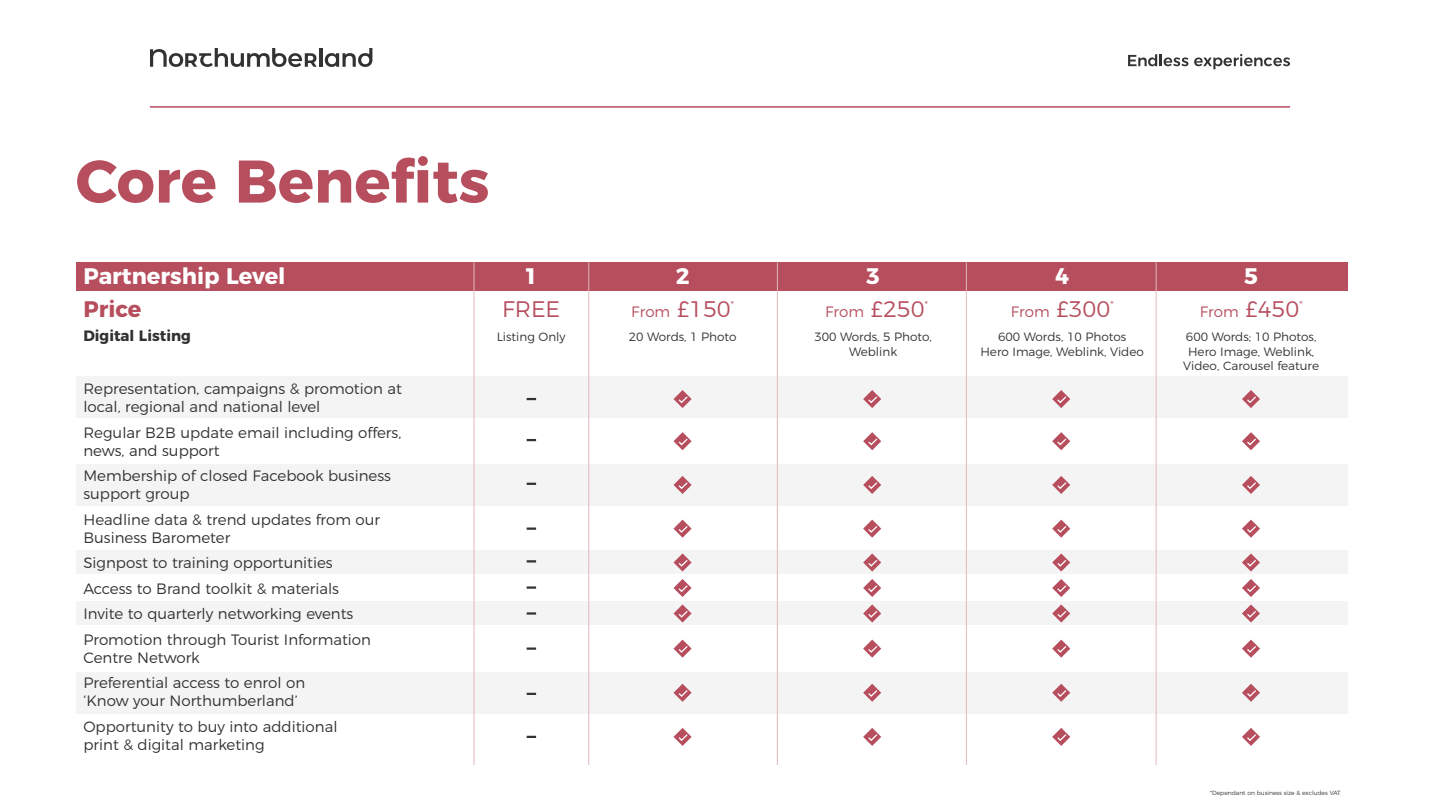
<style>
.page{position:relative;width:1440px;height:810px;background:#fff}
.page>*{position:absolute;margin:0;border:0;box-sizing:border-box;transform-origin:0 0}
.t1{font:700 60px "Montserrat";color:#b64e5e}
.t2{font:700 22.5px "Montserrat";color:#fff}
.t3{font:700 22.5px "Montserrat";color:#b64e5e}
.t4{font:300 22.5px "Montserrat";color:#b64e5e}
.t5{font:300 15px/25.5px "Montserrat";color:#333232}
.t6{font:300 15px "Montserrat";color:#b64e5e}
.t7{font:700 15px "Montserrat";color:#333232}
.t8{font:300 12px/14.4px "Montserrat";color:#333232;text-align:center}
.t9{font:300 9.75px "Montserrat";color:#b64e5e}
.t10{font:300 6px "Montserrat";color:#333232}
.s1{font-size:22.5px}
</style>
<div class="page">
<hr style="left:319px;top:48px;width:3px;height:19px;background:#333232">
<svg style="left:150px;top:48px;width:167px;height:19px"></svg>
<svg style="left:325px;top:48px;width:47px;height:19px"></svg>
<svg style="left:1128px;top:54px;width:60px;height:12px"></svg>
<svg style="left:1194px;top:54px;width:96px;height:15px"></svg>
<hr style="left:150px;top:106px;width:1140px;height:2px;background:#b64e5e">
<div style="left:76px;top:550px;width:1272px;height:24px;background:#f5f4f4"></div>
<div style="left:76px;top:376px;width:1272px;height:42px;background:#f5f4f4"></div>
<div style="left:76px;top:464px;width:1272px;height:42px;background:#f5f4f4"></div>
<div style="left:76px;top:602px;width:1272px;height:24px;background:#f5f4f4"></div>
<div style="left:76px;top:672px;width:1272px;height:42px;background:#f5f4f4"></div>
<div style="left:76px;top:262px;width:1272px;height:29px;background:#b64e5e"></div>
<hr style="left:777px;top:262px;width:1px;height:503px;background:#e0b8ba">
<hr style="left:588px;top:262px;width:1px;height:503px;background:#e0b8ba">
<hr style="left:966px;top:262px;width:1px;height:503px;background:#e0b8ba">
<hr style="left:1156px;top:262px;width:1px;height:503px;background:#e0b8ba">
<hr style="left:474px;top:262px;width:1px;height:503px;background:#e0b8ba">
<svg style="left:674px;top:553px;width:18px;height:19px"></svg>
<svg style="left:674px;top:520px;width:18px;height:18px"></svg>
<svg style="left:674px;top:476px;width:18px;height:18px"></svg>
<svg style="left:674px;top:579px;width:18px;height:18px"></svg>
<svg style="left:674px;top:604px;width:18px;height:19px"></svg>
<svg style="left:674px;top:640px;width:18px;height:18px"></svg>
<svg style="left:674px;top:684px;width:18px;height:18px"></svg>
<svg style="left:674px;top:728px;width:18px;height:18px"></svg>
<svg style="left:674px;top:432px;width:18px;height:18px"></svg>
<svg style="left:674px;top:390px;width:18px;height:18px"></svg>
<svg style="left:527px;top:398px;width:9px;height:2px"></svg>
<svg style="left:527px;top:736px;width:9px;height:2px"></svg>
<svg style="left:527px;top:693px;width:9px;height:2px"></svg>
<svg style="left:527px;top:648px;width:9px;height:2px"></svg>
<svg style="left:527px;top:612px;width:9px;height:3px"></svg>
<svg style="left:527px;top:586px;width:9px;height:3px"></svg>
<svg style="left:527px;top:560px;width:9px;height:2px"></svg>
<svg style="left:527px;top:528px;width:9px;height:2px"></svg>
<svg style="left:527px;top:483px;width:9px;height:2px"></svg>
<svg style="left:527px;top:439px;width:9px;height:2px"></svg>
<svg style="left:863px;top:553px;width:18px;height:19px"></svg>
<svg style="left:863px;top:520px;width:18px;height:18px"></svg>
<svg style="left:863px;top:476px;width:18px;height:18px"></svg>
<svg style="left:863px;top:579px;width:18px;height:18px"></svg>
<svg style="left:863px;top:604px;width:18px;height:19px"></svg>
<svg style="left:863px;top:640px;width:18px;height:18px"></svg>
<svg style="left:863px;top:684px;width:18px;height:18px"></svg>
<svg style="left:863px;top:728px;width:18px;height:18px"></svg>
<svg style="left:863px;top:432px;width:18px;height:18px"></svg>
<svg style="left:863px;top:390px;width:18px;height:18px"></svg>
<svg style="left:1052px;top:553px;width:18px;height:19px"></svg>
<svg style="left:1052px;top:520px;width:18px;height:18px"></svg>
<svg style="left:1052px;top:476px;width:18px;height:18px"></svg>
<svg style="left:1052px;top:579px;width:18px;height:18px"></svg>
<svg style="left:1052px;top:604px;width:18px;height:19px"></svg>
<svg style="left:1052px;top:640px;width:18px;height:18px"></svg>
<svg style="left:1052px;top:684px;width:18px;height:18px"></svg>
<svg style="left:1052px;top:728px;width:18px;height:18px"></svg>
<svg style="left:1052px;top:432px;width:18px;height:18px"></svg>
<svg style="left:1052px;top:390px;width:18px;height:18px"></svg>
<svg style="left:1242px;top:553px;width:18px;height:19px"></svg>
<svg style="left:1242px;top:520px;width:18px;height:18px"></svg>
<svg style="left:1242px;top:476px;width:18px;height:18px"></svg>
<svg style="left:1242px;top:579px;width:18px;height:18px"></svg>
<svg style="left:1242px;top:604px;width:18px;height:19px"></svg>
<svg style="left:1242px;top:640px;width:18px;height:18px"></svg>
<svg style="left:1242px;top:684px;width:18px;height:18px"></svg>
<svg style="left:1242px;top:728px;width:18px;height:18px"></svg>
<svg style="left:1242px;top:432px;width:18px;height:18px"></svg>
<svg style="left:1242px;top:390px;width:18px;height:18px"></svg>
<h1 class="t1" style="left:76px;top:132px;width:415px">Core Benefits</h1>
<h2 class="t2" style="left:83px;top:258px;width:204px">Partnership Level</h2>
<h2 class="t2" style="left:524px;top:258px;width:15px">1</h2>
<h2 class="t2" style="left:676px;top:258px;width:15px">2</h2>
<h2 class="t2" style="left:866px;top:258px;width:15px">3</h2>
<h2 class="t2" style="left:1055px;top:258px;width:15px">4</h2>
<h2 class="t2" style="left:1244px;top:258px;width:15px">5</h2>
<h2 class="t3" style="left:83px;top:291px;width:59px">Price</h2>
<h2 class="t4" style="left:502px;top:292px;width:60px">FREE</h2>
<p class="t6" style="left:631px;top:300px;width:101px">From <span class="s1">£150</span></p>
<p class="t9" style="left:731px;top:297px;width:5px">*</p>
<p class="t6" style="left:825px;top:300px;width:101px">From <span class="s1">£250</span></p>
<p class="t9" style="left:925px;top:297px;width:5px">*</p>
<p class="t6" style="left:1011px;top:300px;width:101px">From <span class="s1">£300</span></p>
<p class="t9" style="left:1110px;top:297px;width:5px">*</p>
<p class="t6" style="left:1200px;top:300px;width:101px">From <span class="s1">£450</span></p>
<p class="t9" style="left:1299px;top:297px;width:5px">*</p>
<p class="t7" style="left:83px;top:324px;width:109px">Digital Listing</p>
<p class="t8" style="left:497px;top:329px;width:70px">Listing Only</p>
<p class="t8" style="left:629px;top:329px;width:109px">20 Words, 1 Photo</p>
<p class="t8" style="left:814px;top:329px;width:119px">300 Words, 5 Photo,</p>
<p class="t8" style="left:998px;top:329px;width:130px">600 Words, 10 Photos</p>
<p class="t8" style="left:1186px;top:329px;width:132px">600 Words; 10 Photos,</p>
<p class="t8" style="left:849px;top:343px;width:50px">Weblink</p>
<p class="t8" style="left:980px;top:343px;width:165px">Hero Image, Weblink, Video</p>
<p class="t8" style="left:1183px;top:343px;width:137px">Hero Image, Weblink,<br>Video, Carousel feature</p>
<p class="t5" style="left:83px;top:378px;width:320px;line-height:18px">Representation, campaigns &amp; promotion at local, regional and national level</p>
<p class="t5" style="left:83px;top:422px;width:319px;line-height:18px">Regular B2B update email including offers, news, and support</p>
<p class="t5" style="left:83px;top:465px;width:309px;line-height:18px">Membership of closed Facebook business support group</p>
<p class="t5" style="left:83px;top:509px;width:298px;line-height:18px">Headline data &amp; trend updates from our<br>Business Barometer</p>
<p class="t5" style="left:83px;top:549px;width:289px">Signpost to training opportunities Access to Brand toolkit &amp; materials Invite to quarterly networking events Promotion through Tourist Information</p>
<p class="t5" style="left:83px;top:643px;width:223px">Centre Network<br>Preferential access to enrol on</p>
<p class="t5" style="left:83px;top:687px;width:256px">‘Know your Northumberland’<br>Opportunity to buy into additional</p>
<p class="t5" style="left:83px;top:731px;width:183px">print &amp; digital marketing</p>
<p class="t10" style="left:1210px;top:788px;width:132px">*Dependant on business size &amp; excludes VAT</p>
</div>
